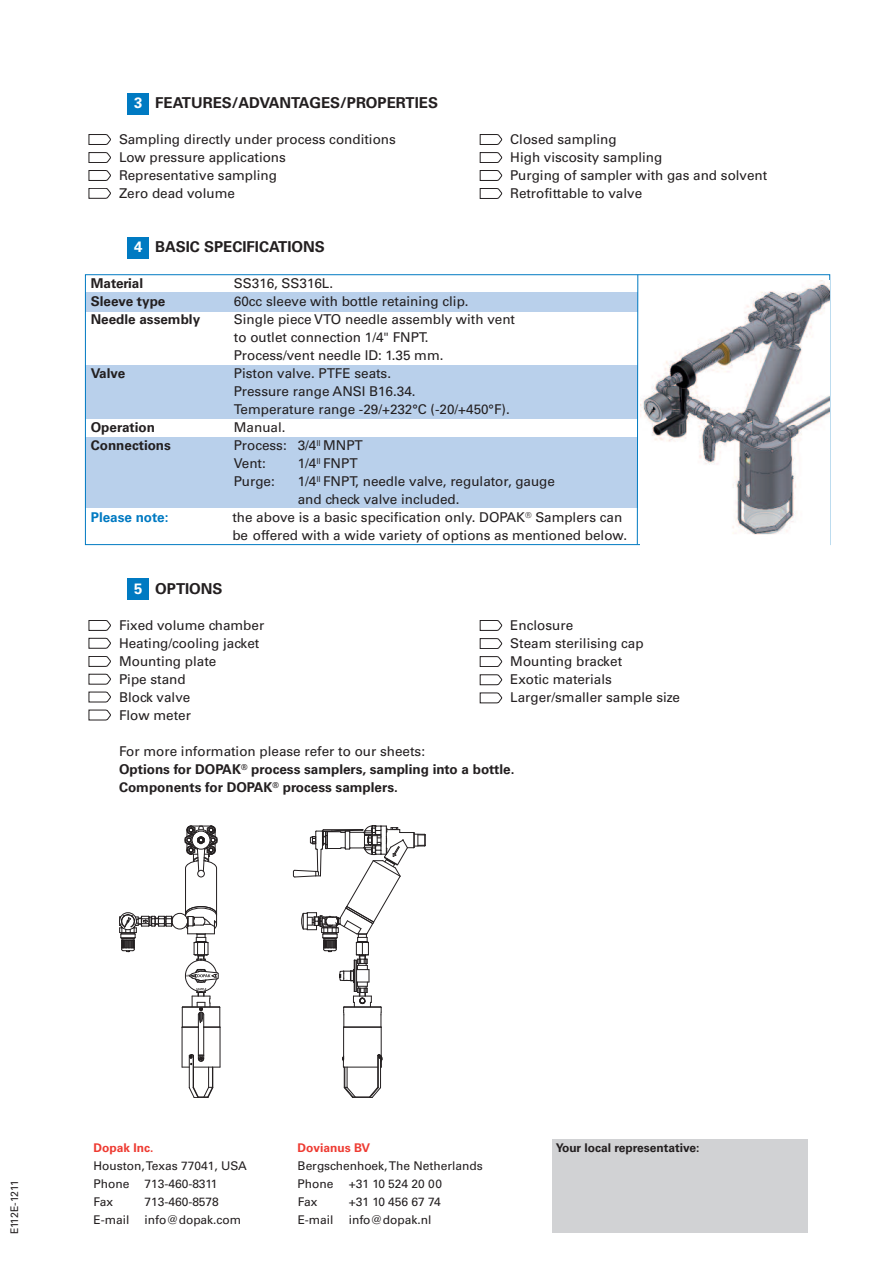
<style>
.page{position:relative;width:893px;height:1263px;background:#fff}
.page>*{position:absolute;margin:0;border:0;box-sizing:border-box;transform-origin:0 0}
.t1{font:700 15px "Univers";color:#231f20}
.t2{font:13.5px/18px "Univers";color:#231f20}
.t3{font:700 13.5px/18px "Univers";color:#231f20}
.t4{font:700 13.5px "Univers";color:#007ac2}
.t5{font:12px/18px "Univers";color:#231f20}
.t6{font:700 12px "Univers";color:#231f20}
.t7{font:700 12px "Univers";color:#ee3b32}
.t8{font:10.5px "Univers";letter-spacing:-.015em;color:#231f20}
.s1{color:#fff}
.s2{font-weight:400}
</style>
<div class="page">
<div style="left:85px;top:272px;width:553px;height:236px;background:#b9d0eb"></div>
<div style="left:85px;top:271px;width:553px;height:21px;background:#fff"></div>
<div style="left:85px;top:312px;width:553px;height:52px;background:#fff"></div>
<div style="left:85px;top:419px;width:553px;height:17px;background:#fff"></div>
<div style="left:128px;top:93px;width:21px;height:21px;background:#007ac2"></div>
<svg style="left:89px;top:134px;width:22px;height:11px"></svg>
<svg style="left:89px;top:170px;width:22px;height:11px"></svg>
<svg style="left:89px;top:188px;width:22px;height:11px"></svg>
<svg style="left:89px;top:152px;width:22px;height:11px"></svg>
<svg style="left:480px;top:134px;width:22px;height:11px"></svg>
<svg style="left:480px;top:170px;width:22px;height:11px"></svg>
<svg style="left:480px;top:188px;width:22px;height:11px"></svg>
<svg style="left:480px;top:152px;width:22px;height:11px"></svg>
<svg style="left:89px;top:620px;width:22px;height:11px"></svg>
<svg style="left:89px;top:638px;width:22px;height:11px"></svg>
<svg style="left:89px;top:656px;width:22px;height:11px"></svg>
<svg style="left:89px;top:674px;width:22px;height:10px"></svg>
<svg style="left:89px;top:692px;width:22px;height:10px"></svg>
<svg style="left:89px;top:710px;width:22px;height:10px"></svg>
<svg style="left:480px;top:620px;width:22px;height:11px"></svg>
<svg style="left:480px;top:638px;width:22px;height:11px"></svg>
<svg style="left:480px;top:656px;width:22px;height:11px"></svg>
<svg style="left:480px;top:674px;width:22px;height:11px"></svg>
<svg style="left:480px;top:693px;width:22px;height:10px"></svg>
<div style="left:553px;top:1140px;width:255px;height:93px;background:#d1d2d4"></div>
<div style="left:128px;top:578px;width:21px;height:22px;background:#007ac2"></div>
<div style="left:128px;top:237px;width:21px;height:21px;background:#007ac2"></div>
<svg style="left:637px;top:274px;width:2px;height:271px"></svg>
<div style="left:119px;top:912px;width:18px;height:18px;border:1px solid #231f20;border-radius:50%"></div>
<div style="left:172px;top:913px;width:16px;height:16px;border:1px solid #231f20;border-radius:50%"></div>
<div style="left:197px;top:870px;width:8px;height:7px;border:1px solid #231f20;border-radius:50%"></div>
<hr style="left:185px;top:868px;width:1px;height:46px;background:#231f20">
<hr style="left:216px;top:868px;width:1px;height:46px;background:#231f20">
<hr style="left:182px;top:1027px;width:1px;height:40px;background:#231f20">
<hr style="left:220px;top:1027px;width:1px;height:40px;background:#231f20">
<hr style="left:198px;top:1027px;width:1px;height:31px;background:#231f20">
<hr style="left:203px;top:1027px;width:1px;height:31px;background:#231f20">
<svg style="left:182px;top:1054px;width:38px;height:44px"></svg>
<hr style="left:381px;top:1027px;width:1px;height:31px;background:#231f20">
<hr style="left:343px;top:1027px;width:1px;height:31px;background:#231f20">
<svg style="left:342px;top:1054px;width:41px;height:44px"></svg>
<svg style="left:119px;top:914px;width:54px;height:38px"></svg>
<svg style="left:184px;top:825px;width:34px;height:47px"></svg>
<svg style="left:293px;top:825px;width:133px;height:203px"></svg>
<svg style="left:182px;top:906px;width:39px;height:122px"></svg>
<img style="left:641px;top:281px;width:188px;height:254px">
<p class="t1" style="left:134px;top:97px;width:305px"><span class="s1">3</span> FEATURES/ADVANTAGES/PROPERTIES</p>
<p class="t2" style="left:119px;top:131px;width:278px">Sampling directly under process conditions<br>Low pressure applications<br>Representative sampling<br>Zero dead volume</p>
<p class="t2" style="left:510px;top:131px;width:259px">Closed sampling<br>High viscosity sampling<br>Purging of sampler with gas and solvent<br>Retrofittable to valve</p>
<p class="t1" style="left:134px;top:241px;width:192px"><span class="s1">4</span> BASIC SPECIFICATIONS</p>
<p class="t3" style="left:91px;top:275px;width:54px">Material</p>
<p class="t2" style="left:234px;top:275px;width:101px">SS316, SS316L.</p>
<p class="t2" style="left:234px;top:311px;width:283px">Single piece VTO needle assembly with vent to outlet connection 1/4" FNPT.<br>Process/vent needle ID: 1.35 mm.</p>
<p class="t3" style="left:91px;top:293px;width:76px">Sleeve type</p>
<p class="t2" style="left:234px;top:293px;width:236px">60cc sleeve with bottle retaining clip.</p>
<p class="t3" style="left:91px;top:311px;width:111px">Needle assembly</p>
<p class="t3" style="left:91px;top:365px;width:36px">Valve</p>
<p class="t3" style="left:91px;top:419px;width:82px">Operation<br>Connections</p>
<p class="t2" style="left:234px;top:365px;width:277px">Piston valve. PTFE seats.<br>Pressure range ANSI B16.34.<br>Temperature range -29/+232°C (-20/+450°F).<br>Manual.<br>Process: 3/4<sup>ll</sup> MNPT<br>Vent:</p>
<p class="t2" style="left:298px;top:455px;width:61px">1/4<sup>ll</sup> FNPT</p>
<p class="t2" style="left:234px;top:473px;width:42px">Purge:</p>
<p class="t2" style="left:298px;top:473px;width:259px">1/4<sup>ll</sup> FNPT, needle valve, regulator, gauge and check valve included.</p>
<p class="t4" style="left:91px;top:512px;width:79px">Please note:</p>
<p class="t2" style="left:232px;top:509px;width:396px">the above is a basic specification only. DOPAK<sup>®</sup> Samplers can be offered with a wide variety of options as mentioned below.</p>
<p class="t1" style="left:134px;top:583px;width:90px"><span class="s1">5</span> OPTIONS</p>
<p class="t2" style="left:119px;top:617px;width:147px">Fixed volume chamber<br>Heating/cooling jacket<br>Mounting plate<br>Pipe stand<br>Block valve<br>Flow meter</p>
<p class="t2" style="left:510px;top:617px;width:171px">Enclosure<br>Steam sterilising cap<br>Mounting bracket<br>Exotic materials<br>Larger/smaller sample size</p>
<p class="t3" style="left:119px;top:743px;width:397px"><span class="s2">For more information please refer to our sheets:<br></span>Options for DOPAK<sup>®</sup> process samplers, sampling into a bottle.<br>Components for DOPAK<sup>®</sup> process samplers.</p>
<p class="t8" style="left:11px;top:1234px;width:55px;rotate:-90deg">E112E-1211</p>
<p class="t7" style="left:94px;top:1143px;width:61px">Dopak Inc.</p>
<p class="t5" style="left:94px;top:1158px;width:155px">Houston,Texas 77041, USA<br>Phone</p>
<p class="t5" style="left:145px;top:1176px;width:74px">713-460-8311</p>
<p class="t7" style="left:298px;top:1143px;width:74px">Dovianus BV</p>
<p class="t5" style="left:298px;top:1158px;width:187px">Bergschenhoek,The Netherlands<br>Phone</p>
<p class="t5" style="left:349px;top:1176px;width:95px">+31 10 524 20 00</p>
<p class="t6" style="left:556px;top:1143px;width:145px">Your local representative:</p>
<p class="t5" style="left:94px;top:1194px;width:21px">Fax</p>
<p class="t5" style="left:145px;top:1194px;width:76px">713-460-8578</p>
<p class="t5" style="left:94px;top:1212px;width:37px">E-mail</p>
<p class="t5" style="left:145px;top:1212px;width:98px">info@dopak.com</p>
<p class="t5" style="left:298px;top:1194px;width:21px">Fax</p>
<p class="t5" style="left:349px;top:1194px;width:94px">+31 10 456 67 74</p>
<p class="t5" style="left:298px;top:1212px;width:37px">E-mail</p>
<p class="t5" style="left:349px;top:1212px;width:84px">info@dopak.nl</p>
</div>
